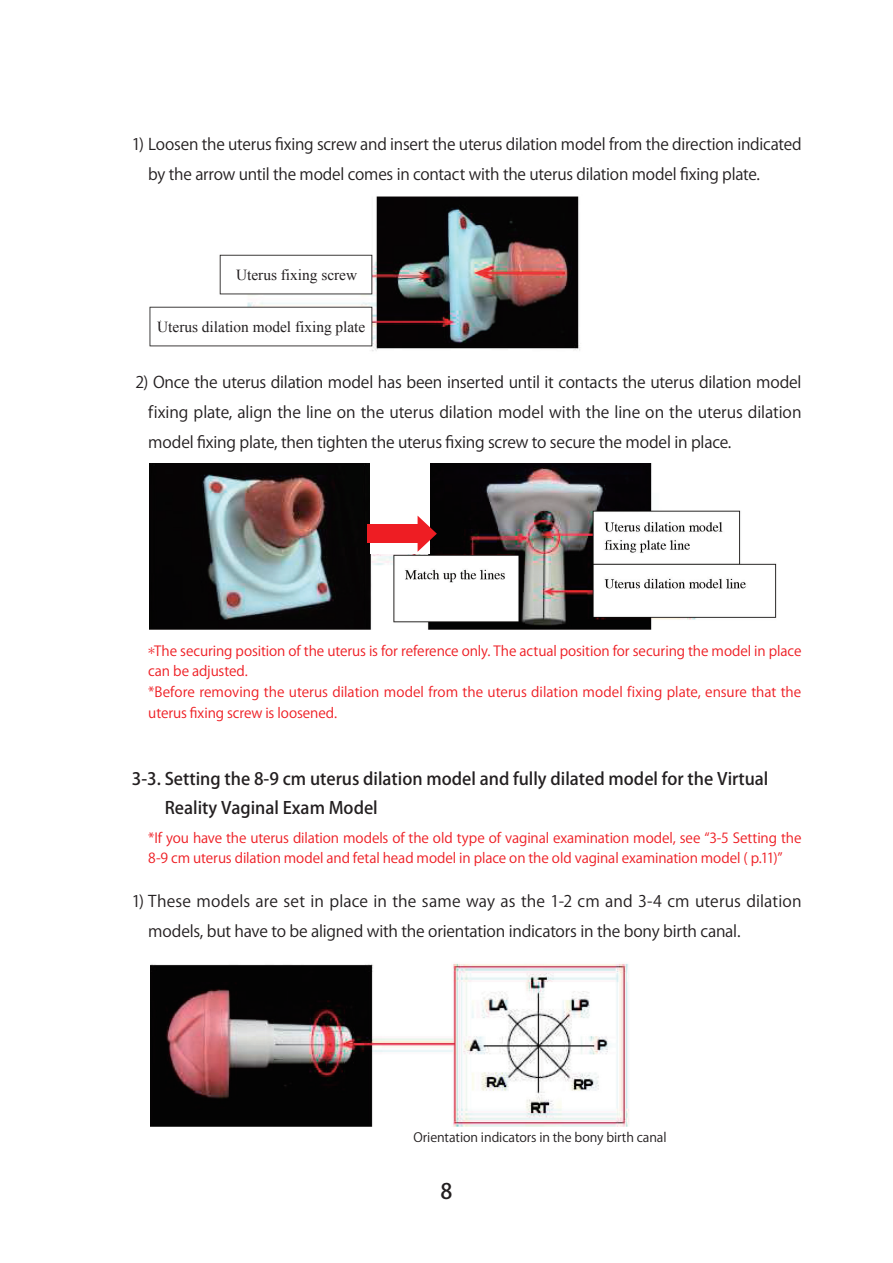
<style>
.page{position:relative;width:893px;height:1263px;background:#fff}
.page>*{position:absolute;margin:0;border:0;box-sizing:border-box;transform-origin:0 0}
.t1{font:500 21.3px "Koz Go Pro";color:#231f20}
.t2{font:500 16.95px/29.7px "Koz Go Pro";color:#231f20}
.t3{font:15.9px/29.7px "Koz Go Pro";letter-spacing:-.01em;color:#231f20}
.t4{font:15.3px "Times New Roman";color:#231f20}
.t5{font:13.8px/19.4px "Koz Go Pro";letter-spacing:-.005em;color:#ee1d23}
.t6{font:12.75px "Koz Go Pro";letter-spacing:-.005em;color:#231f20}
</style>
<div class="page">
<img style="left:149px;top:196px;width:431px;height:155px">
<div style="left:161px;top:315px;width:201px;height:27px;background:#fff"></div>
<div style="left:230px;top:261px;width:136px;height:29px;background:#fff"></div>
<img style="left:150px;top:463px;width:627px;height:166px">
<img style="left:150px;top:963px;width:479px;height:164px">
<div style="left:370px;top:463px;width:60px;height:91px;background:#fff"></div>
<svg style="left:418px;top:516px;width:19px;height:36px"></svg>
<div style="left:367px;top:525px;width:53px;height:18px;background:#ee1d23"></div>
<p class="t3" style="left:148px;top:130px;width:655px;text-indent:-16px">1) Loosen the uterus fixing screw and insert the uterus dilation model from the direction indicated by the arrow until the model comes in contact with the uterus dilation model fixing plate.</p>
<p class="t4" style="left:236px;top:264px;width:123px">Uterus fixing screw</p>
<p class="t4" style="left:157px;top:316px;width:210px">Uterus dilation model fixing plate</p>
<p class="t3" style="left:148px;top:368px;width:655px;text-align:justify;text-indent:-13px">2) Once the uterus dilation model has been inserted until it contacts the uterus dilation model fixing plate, align the line on the uterus dilation model with the line on the uterus dilation model fixing plate, then tighten the uterus fixing screw to secure the model in place.</p>
<p class="t5" style="left:148px;top:642px;width:655px">*The securing position of the uterus is for reference only. The actual position for securing the model in place can be adjusted.</p>
<p class="t5" style="left:148px;top:681px;width:655px;line-height:21.3px">*Before removing the uterus dilation model from the uterus dilation model fixing plate, ensure that the uterus fixing screw is loosened.</p>
<p class="t2" style="left:165px;top:764px;width:605px;text-indent:-33px">3-3. Setting the 8-9 cm uterus dilation model and fully dilated model for the Virtual<br>Reality Vaginal Exam Model</p>
<p class="t5" style="left:148px;top:829px;width:655px">*If you have the uterus dilation models of the old type of vaginal examination model, see “3-5 Setting the<br>8-9 cm uterus dilation model and fetal head model in place on the old vaginal examination model ( p.11)”</p>
<p class="t3" style="left:148px;top:887px;width:655px;text-indent:-17px">1) These models are set in place in the same way as the 1-2 cm and 3-4 cm uterus dilation models, but have to be aligned with the orientation indicators in the bony birth canal.</p>
<p class="t6" style="left:413px;top:1129px;width:255px">Orientation indicators in the bony birth canal</p>
<h1 class="t1" style="left:440px;top:1177px;width:13px">8</h1>
</div>
